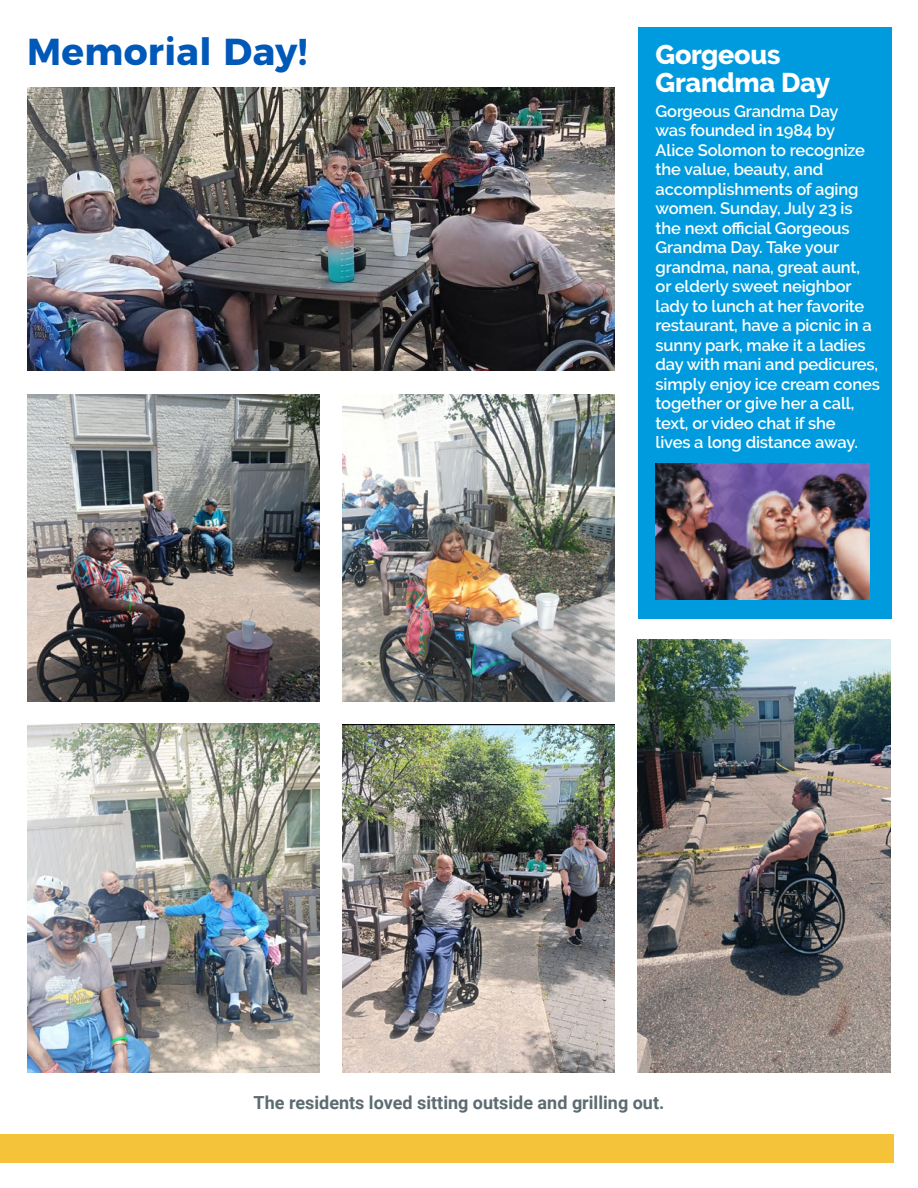
<style>
.page{position:relative;width:918px;height:1188px;background:#fff}
.page>*{position:absolute;margin:0;border:0;box-sizing:border-box;transform-origin:0 0}
.t1{font:700 37.5px "Montserrat";letter-spacing:.01em;color:#0058b8}
.t2{font:800 27px/28.5px "Raleway";letter-spacing:-.01em;color:#fff}
.t3{font:700 18px "Roboto";color:#5d6b72}
.t4{font:600 16.5px/19.5px "Raleway";letter-spacing:-.01em;color:#fff}
</style>
<div class="page">
<div style="left:0;top:1134px;width:893px;height:28px;background:#f5c33a"></div>
<div style="left:638px;top:27px;width:254px;height:592px;background:#009bde"></div>
<img style="left:656px;top:463px;width:213px;height:137px">
<img style="left:342px;top:725px;width:272px;height:348px">
<img style="left:28px;top:724px;width:292px;height:349px">
<img style="left:638px;top:639px;width:253px;height:434px">
<img style="left:342px;top:395px;width:272px;height:306px">
<img style="left:28px;top:395px;width:292px;height:306px">
<img style="left:28px;top:88px;width:586px;height:283px">
<p class="t1" style="left:27px;top:21px;width:282px">Memorial Day!</p>
<p class="t2" style="left:656px;top:40px;width:176px">Gorgeous<br>Grandma Day</p>
<p class="t4" style="left:656px;top:101px;width:226px">Gorgeous Grandma Day<br>was founded in 1984 by<br>Alice Solomon to recognize the value, beauty, and accomplishments of aging women. Sunday, July 23 is the next official Gorgeous<br>Grandma Day. Take your grandma, nana, great aunt, or elderly sweet neighbor lady to lunch at her favorite restaurant, have a picnic in a sunny park, make it a ladies day with mani and pedicures, simply enjoy ice cream cones together or give her a call, text, or video chat if she<br>lives a long distance away.</p>
<p class="t3" style="left:254px;top:1090px;width:412px">The residents loved sitting outside and grilling out.</p>
</div>
